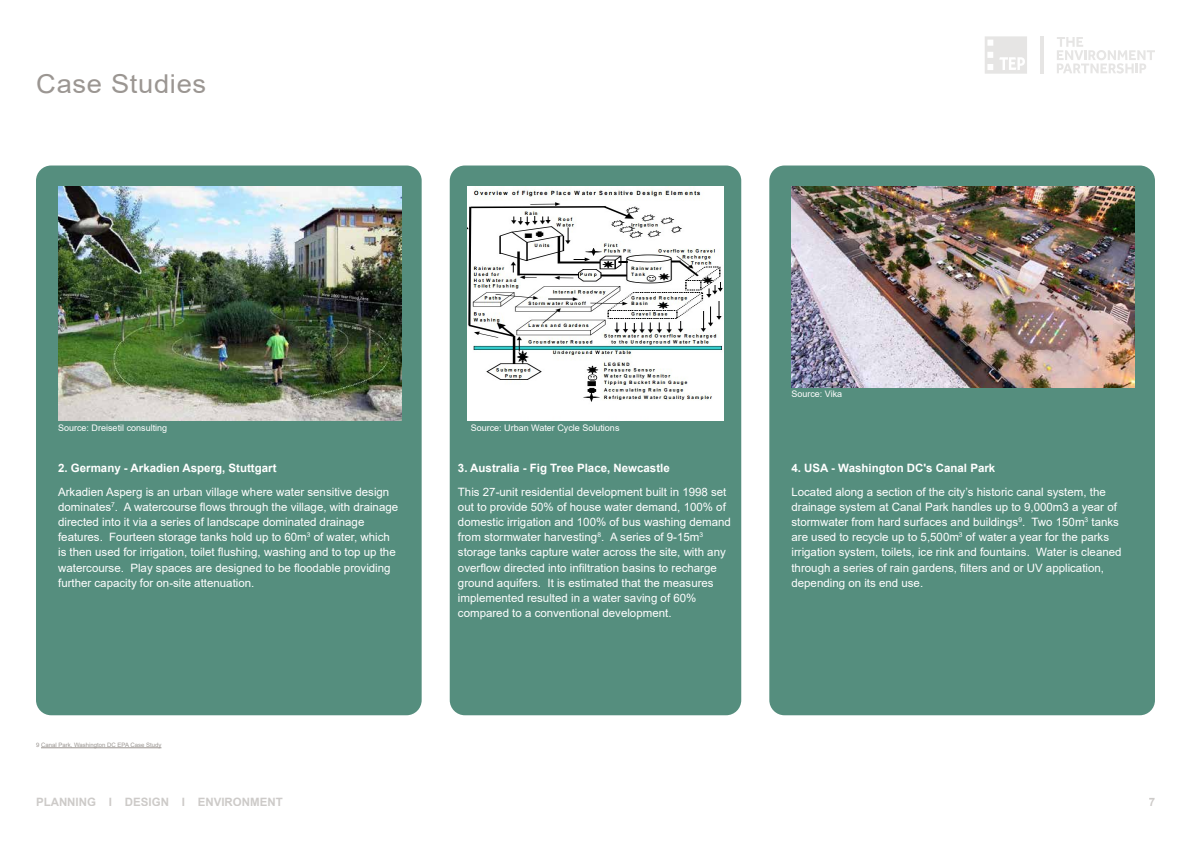
<style>
.page{position:relative;width:1191px;height:842px;background:#fff}
.page>*{position:absolute;margin:0;border:0;box-sizing:border-box;transform-origin:0 0}
.t1{font:26px "Arial";letter-spacing:.025em;color:#9b9692;scale:1.05 1}
.t2{font:11.5px/15.2px "Arial";color:#fff}
.t3{font:700 11.5px "Arial";color:#fff}
.t4{font:700 11.5px "Arial";color:#9b9692}
.t5{font:9px "Arial";color:#fff}
.t6{font:6px "Arial";color:#9b9692}
</style>
<div class="page">
<svg style="left:1057px;top:37px;width:98px;height:37px"></svg>
<hr style="left:1040px;top:36px;width:3px;height:38px;background:#e6e5e4">
<svg style="left:985px;top:36px;width:42px;height:38px"></svg>
<div style="left:36px;top:165px;width:386px;height:550px;background:#558e7e;border-radius:15px"></div>
<div style="left:450px;top:165px;width:291px;height:550px;background:#558e7e;border-radius:15px"></div>
<img style="left:467px;top:187px;width:256px;height:234px">
<img style="left:58px;top:187px;width:343px;height:233px">
<hr style="left:41px;top:747px;width:120px;height:1px;background:#9b9692">
<div style="left:769px;top:165px;width:386px;height:550px;background:#558e7e;border-radius:15px"></div>
<img style="left:791px;top:187px;width:343px;height:200px">
<h1 class="t1" style="left:36px;top:66px;width:163px">Case Studies</h1>
<p class="t5" style="left:58px;top:421px;width:111px">Source: Dreisetil consulting</p>
<p class="t3" style="left:58px;top:460px;width:220px">2. Germany - Arkadien Asperg, Stuttgart</p>
<p class="t2" style="left:58px;top:484px;width:341px">Arkadien Asperg is an urban village where water sensitive design dominates<sup>7</sup>. A watercourse flows through the village, with drainage directed into it via a series of landscape dominated drainage features. Fourteen storage tanks hold up to 60m<sup>3</sup> of water, which is then used for irrigation, toilet flushing, washing and to top up the watercourse. Play spaces are designed to be floodable providing further capacity for on-site attenuation.</p>
<p class="t6" style="left:36px;top:741px;width:127px">9 Canal Park, Washington DC EPA Case Study</p>
<p class="t5" style="left:471px;top:421px;width:150px">Source: Urban Water Cycle Solutions</p>
<p class="t3" style="left:458px;top:460px;width:213px">3. Australia - Fig Tree Place, Newcastle</p>
<p class="t2" style="left:458px;top:484px;width:274px">This 27-unit residential development built in 1998 set out to provide 50% of house water demand, 100% of domestic irrigation and 100% of bus washing demand from stormwater harvesting<sup>8</sup>. A series of 9-15m<sup>3 </sup>storage tanks capture water across the site, with any overflow directed into infiltration basins to recharge ground aquifers. It is estimated that the measures implemented resulted in a water saving of 60% compared to a conventional development.</p>
<p class="t5" style="left:791px;top:387px;width:52px">Source: Vika</p>
<p class="t3" style="left:791px;top:460px;width:205px">4. USA - Washington DC's Canal Park</p>
<p class="t2" style="left:791px;top:484px;width:332px">Located along a section of the city’s historic canal system, the drainage system at Canal Park handles up to 9,000m3 a year of stormwater from hard surfaces and buildings<sup>9</sup>. Two 150m<sup>3</sup> tanks are used to recycle up to 5,500m<sup>3</sup> of water a year for the parks irrigation system, toilets, ice rink and fountains. Water is cleaned through a series of rain gardens, filters and or UV application, depending on its end use.</p>
<p class="t4" style="left:36px;top:794px;width:248px">PLANNING I DESIGN I ENVIRONMENT</p>
<p class="t4" style="left:1148px;top:794px;width:8px">7</p>
</div>
